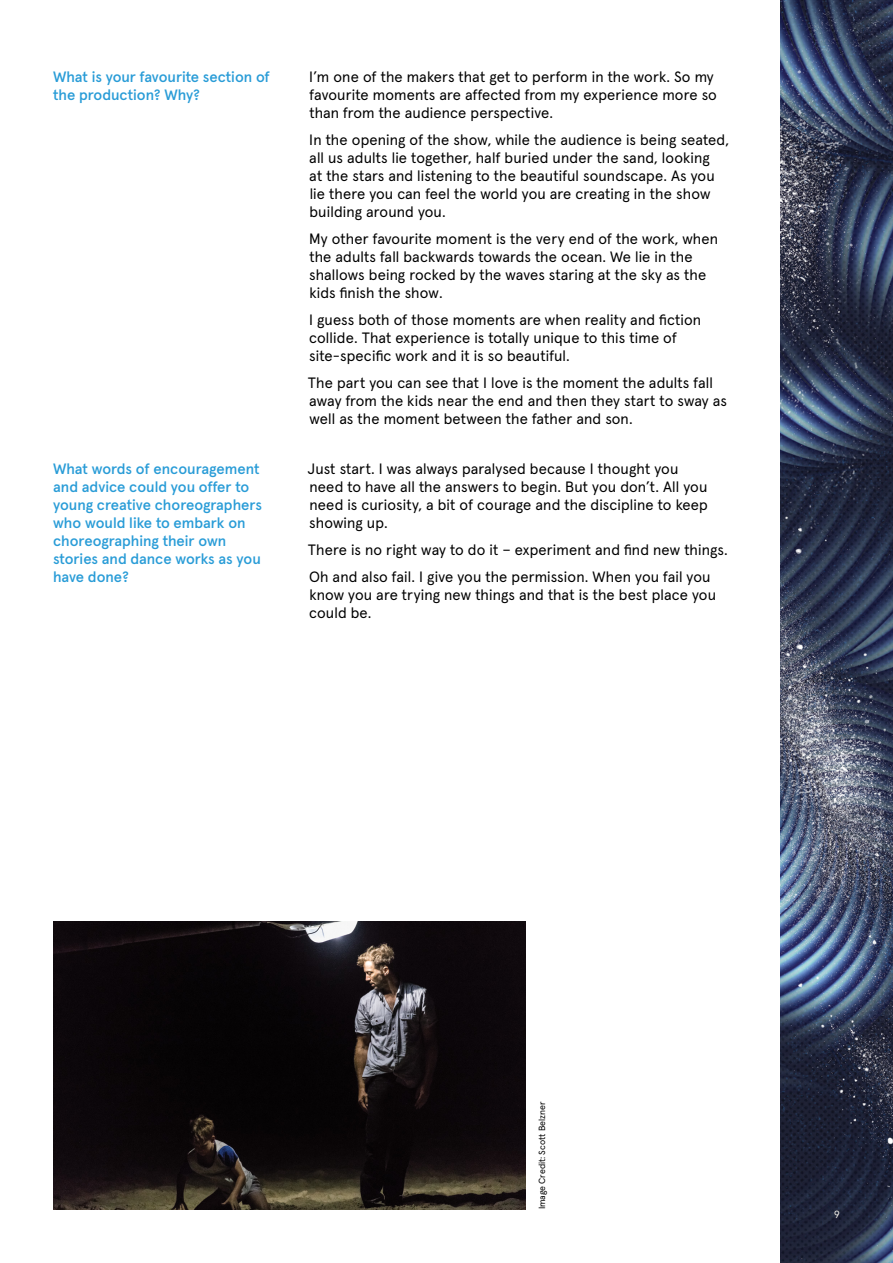
<style>
.page{position:relative;width:893px;height:1263px;background:#fff}
.page>*{position:absolute;margin:0;border:0;box-sizing:border-box;transform-origin:0 0}
.t1{font:15px/18px "Apercu";letter-spacing:.01em;color:#000}
.t2{font:500 15px/18px "Apercu";color:#299cd7}
.t3{font:10.5px "Apercu";color:#fff}
.t4{font:9px "Apercu";color:#000}
</style>
<div class="page">
<img style="left:781px;top:0;width:112px;height:1263px">
<img style="left:53px;top:922px;width:472px;height:288px">
<p class="t2" style="left:53px;top:66px;width:218px">What is your favourite section of the production? Why?</p>
<p class="t2" style="left:53px;top:459px;width:210px">What words of encouragement and advice could you offer to young creative choreographers who would like to embark on choreographing their own stories and dance works as you have done?</p>
<p class="t1" style="left:309px;top:66px;width:409px">I’m one of the makers that get to perform in the work. So my favourite moments are affected from my experience more so than from the audience perspective.</p>
<p class="t1" style="left:309px;top:129px;width:421px">In the opening of the show, while the audience is being seated, all us adults lie together, half buried under the sand, looking<br>at the stars and listening to the beautiful soundscape. As you lie there you can feel the world you are creating in the show building around you.</p>
<p class="t1" style="left:309px;top:228px;width:411px">My other favourite moment is the very end of the work, when the adults fall backwards towards the ocean. We lie in the shallows being rocked by the waves staring at the sky as the kids finish the show.</p>
<p class="t1" style="left:309px;top:309px;width:394px">I guess both of those moments are when reality and fiction collide. That experience is totally unique to this time of site-specific work and it is so beautiful.</p>
<p class="t1" style="left:308px;top:372px;width:421px">The part you can see that I love is the moment the adults fall away from the kids near the end and then they start to sway as well as the moment between the father and son.</p>
<p class="t1" style="left:308px;top:458px;width:402px">Just start. I was always paralysed because I thought you need to have all the answers to begin. But you don’t. All you need is curiosity, a bit of courage and the discipline to keep showing up.</p>
<p class="t1" style="left:308px;top:535px;width:422px;line-height:27px">There is no right way to do it – experiment and find new things.<br>Oh and also fail. I give you the permission. When you fail you</p>
<p class="t1" style="left:309px;top:584px;width:408px">know you are trying new things and that is the best place you could be.</p>
<p class="t4" style="left:535px;top:1209px;width:109px;rotate:-90deg">Image Credit: Scott Belzner</p>
<p class="t3" style="left:834px;top:1206px;width:7px">9</p>
</div>
